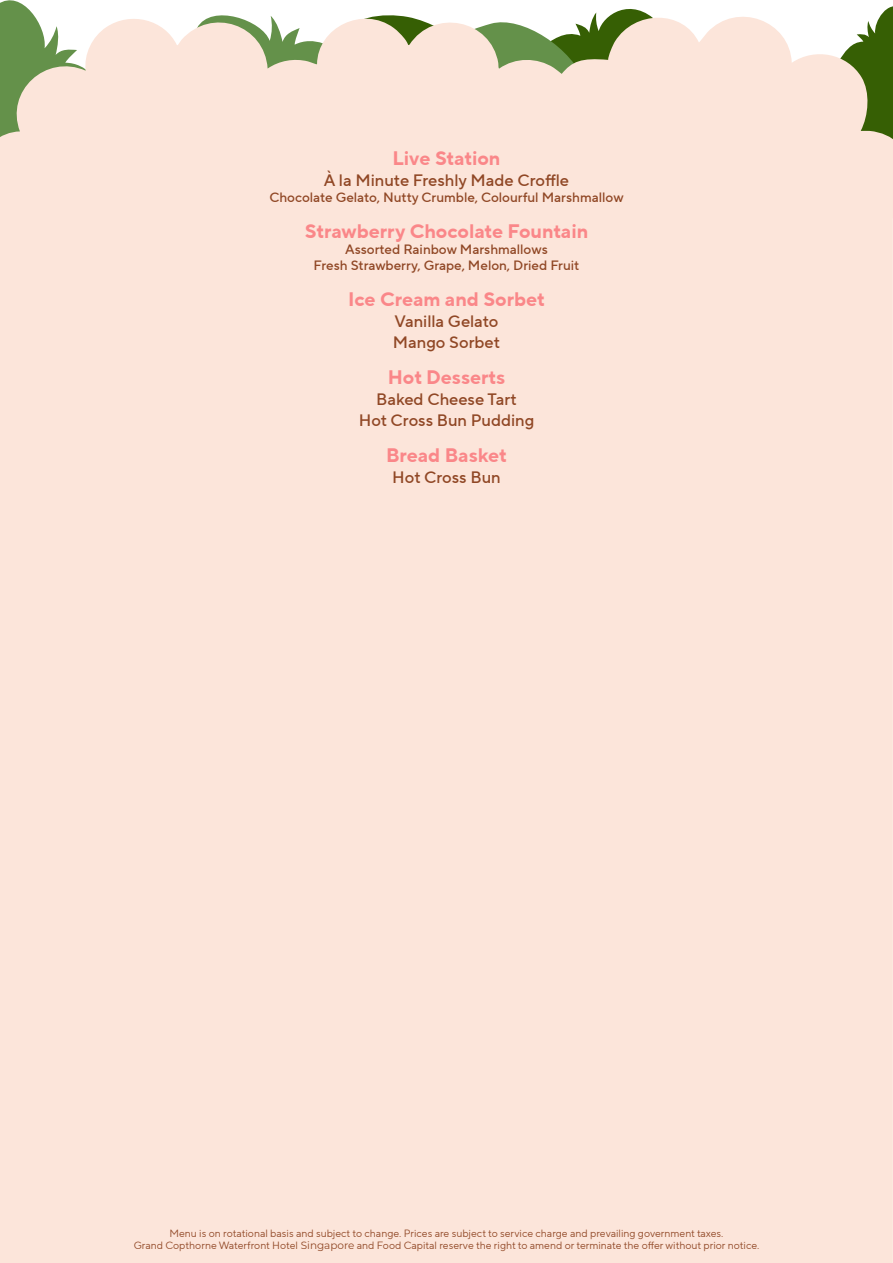
<style>
.page{position:relative;width:893px;height:1263px;background:#fff}
.page>*{position:absolute;margin:0;border:0;box-sizing:border-box;transform-origin:0 0}
.t1{font:700 19.5px "TT Norms Pro";color:#fa8789}
.t2{font:500 16.5px/21px "TT Norms Pro";color:#904725}
.t3{font:500 13.5px/16.2px "TT Norms Pro";color:#904725;text-align:center}
.t4{font:10.5px/12.6px "TT Norms Pro";color:#904725;text-align:center}
.s1{font-family:"Montserrat"}
</style>
<div class="page">
<div style="left:0;top:1px;width:893px;height:1262px;background:#fce5da"></div>
<h1 class="t1" style="left:393px;top:143px;width:109px">Live Station</h1>
<h2 class="t2" style="left:324px;top:169px;width:247px">À la Minute Freshly Made Croffle</h2>
<p class="t3" style="left:269px;top:189px;width:356px">Chocolate Gelato, Nutty Crumble, Colourful Marshmallow</p>
<h1 class="t1" style="left:305px;top:217px;width:285px">Strawberry Chocolate Fountain</h1>
<p class="t3" style="left:314px;top:241px;width:267px">Assorted Rainbow Marshmallows<br>Fresh Strawberry, Grape, Melon, Dried Fruit</p>
<h1 class="t1" style="left:348px;top:285px;width:198px">Ice Cream and Sorbet</h1>
<h2 class="t2" style="left:393px;top:311px;width:109px">Vanilla Gelato<br>Mango Sorbet</h2>
<h1 class="t1" style="left:388px;top:363px;width:119px">Hot Desserts</h1>
<h2 class="t2" style="left:359px;top:389px;width:177px;text-align:center">Baked Cheese Tart<br>Hot Cross Bun Pudding</h2>
<h1 class="t1" style="left:386px;top:441px;width:122px">Bread Basket</h1>
<h2 class="t2" style="left:392px;top:467px;width:110px">Hot Cross Bun</h2>
<p class="t4" style="left:134px;top:1227px;width:627px">Menu is on rotational basis and subject to change. Prices are subject to service charge and prevailing government taxes.<br>Grand Copthorne Waterfront Hotel <span class="s1">Singapore</span> and Food Capital reserve the right to amend or terminate the offer without prior notice.</p>
</div>
